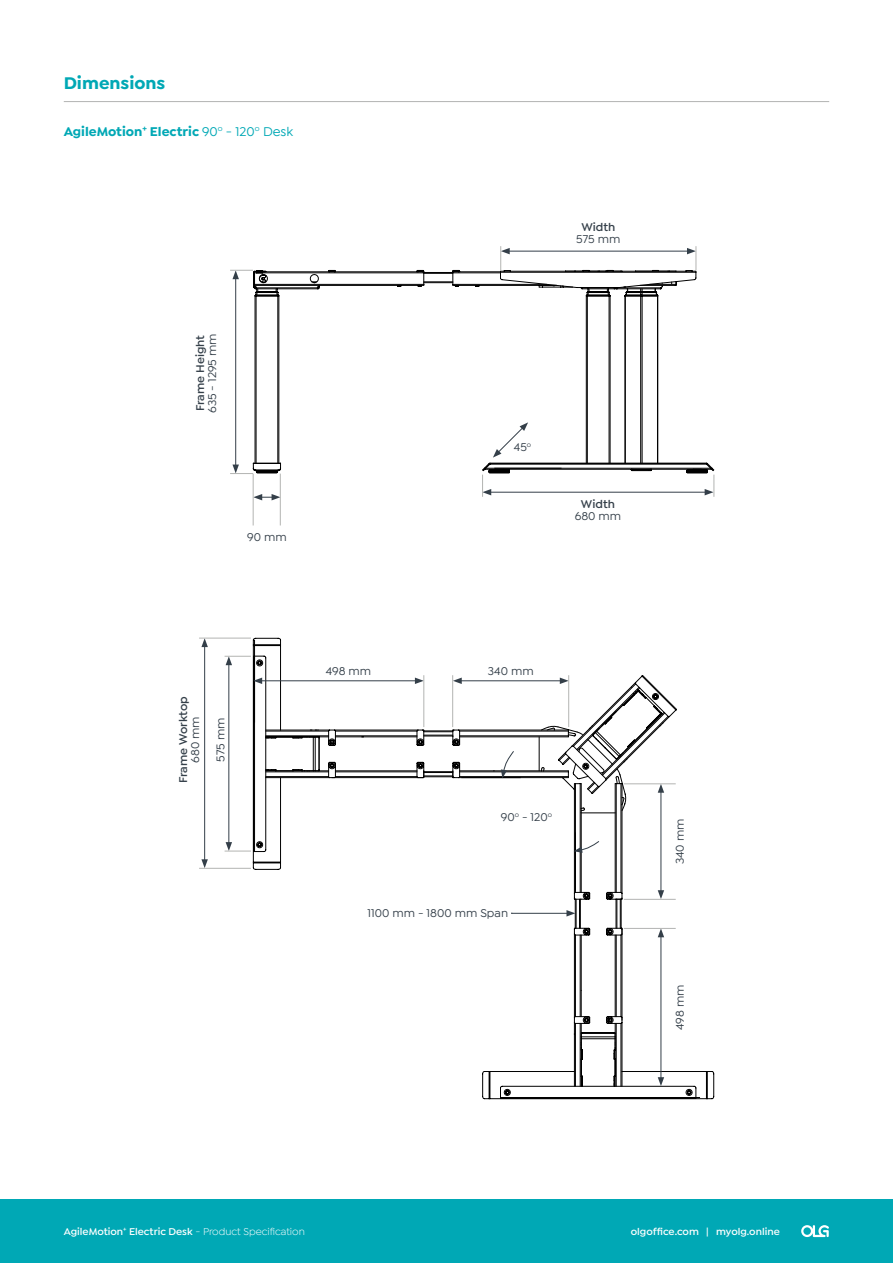
<style>
.page{position:relative;width:893px;height:1263px;background:#fff}
.page>*{position:absolute;margin:0;border:0;box-sizing:border-box;transform-origin:0 0}
.t1{font:700 18px "Isidora Sans";color:#00a8b5}
.t2{font:700 13.5px "Isidora Sans";color:#00a8b5}
.t3{font:500 12px/25.5px "Isidora Sans";color:#343f49}
.t4{font:600 12px "Isidora Sans";color:#343f49}
.t5{font:600 10.5px "Isidora Sans";color:#fff}
.s1{font-weight:500}
.s2{font-weight:400}
</style>
<div class="page">
<svg style="left:252px;top:637px;width:463px;height:462px"></svg>
<hr style="left:254px;top:640px;width:1px;height:82px;background:#000">
<hr style="left:629px;top:1097px;width:71px;height:1px;background:#000">
<hr style="left:575px;top:832px;width:1px;height:59px;background:#000">
<hr style="left:461px;top:777px;width:60px;height:1px;background:#000">
<svg style="left:253px;top:270px;width:229px;height:203px"></svg>
<hr style="left:64px;top:101px;width:765px;height:1px;background:#b3b4b2">
<hr style="left:204px;top:645px;width:1px;height:217px;background:#343f49">
<svg style="left:201px;top:639px;width:7px;height:8px"></svg>
<svg style="left:201px;top:859px;width:7px;height:9px"></svg>
<hr style="left:199px;top:638px;width:52px;height:1px;background:#b3b4b2">
<hr style="left:199px;top:868px;width:52px;height:1px;background:#b3b4b2">
<hr style="left:228px;top:663px;width:1px;height:181px;background:#343f49">
<svg style="left:225px;top:656px;width:26px;height:9px"></svg>
<svg style="left:225px;top:842px;width:26px;height:10px"></svg>
<hr style="left:260px;top:680px;width:157px;height:1px;background:#343f49">
<svg style="left:415px;top:677px;width:9px;height:7px"></svg>
<svg style="left:253px;top:677px;width:9px;height:7px"></svg>
<hr style="left:424px;top:675px;width:1px;height:52px;background:#b3b4b2">
<hr style="left:459px;top:680px;width:103px;height:1px;background:#343f49">
<svg style="left:560px;top:677px;width:8px;height:7px"></svg>
<svg style="left:453px;top:677px;width:9px;height:7px"></svg>
<hr style="left:568px;top:675px;width:1px;height:52px;background:#b3b4b2">
<hr style="left:452px;top:675px;width:1px;height:52px;background:#b3b4b2">
<hr style="left:661px;top:935px;width:1px;height:144px;background:#343f49">
<svg style="left:658px;top:929px;width:6px;height:8px"></svg>
<svg style="left:658px;top:1077px;width:6px;height:9px"></svg>
<hr style="left:624px;top:928px;width:52px;height:1px;background:#b3b4b2">
<hr style="left:661px;top:790px;width:1px;height:103px;background:#343f49">
<svg style="left:658px;top:784px;width:6px;height:9px"></svg>
<svg style="left:658px;top:890px;width:6px;height:9px"></svg>
<hr style="left:624px;top:783px;width:52px;height:1px;background:#b3b4b2">
<hr style="left:624px;top:899px;width:52px;height:1px;background:#b3b4b2">
<hr style="left:512px;top:913px;width:57px;height:1px;background:#343f49">
<svg style="left:566px;top:910px;width:9px;height:6px"></svg>
<svg style="left:501px;top:750px;width:14px;height:28px"></svg>
<svg style="left:574px;top:840px;width:26px;height:13px"></svg>
<svg style="left:482px;top:246px;width:233px;height:251px"></svg>
<hr style="left:235px;top:277px;width:1px;height:190px;background:#343f49">
<svg style="left:230px;top:270px;width:23px;height:9px"></svg>
<svg style="left:230px;top:464px;width:23px;height:10px"></svg>
<svg style="left:254px;top:494px;width:26px;height:6px"></svg>
<hr style="left:280px;top:474px;width:1px;height:51px;background:#b3b4b2">
<hr style="left:253px;top:474px;width:1px;height:51px;background:#b3b4b2">
<div style="left:0;top:1199px;width:893px;height:64px;background:#00a8b5"></div>
<svg style="left:801px;top:1225px;width:28px;height:12px"></svg>
<h1 class="t1" style="left:64px;top:72px;width:103px">Dimensions</h1>
<p class="t2" style="left:64px;top:123px;width:231px">AgileMotion<sup>+</sup> Electric <span class="s1">90</span><sup>o</sup> <span class="s1">- 120</span><sup>o</sup> <span class="s1">Desk</span></p>
<p class="t4" style="left:193px;top:411px;width:78px;rotate:-90deg">Frame Height</p>
<p class="t3" style="left:200px;top:413px;width:81px;rotate:-90deg">635 - 1295 mm</p>
<p class="t3" style="left:247px;top:524px;width:41px">90 mm</p>
<p class="t4" style="left:581px;top:220px;width:35px">Width</p>
<p class="t3" style="left:576px;top:227px;width:46px">575 mm</p>
<p class="t3" style="left:514px;top:434px;width:19px">45<sup>o</sup></p>
<p class="t4" style="left:581px;top:497px;width:35px">Width</p>
<p class="t3" style="left:575px;top:504px;width:48px">680 mm</p>
<p class="t4" style="left:176px;top:783px;width:88px;rotate:-90deg">Frame Worktop</p>
<p class="t3" style="left:182px;top:763px;width:48px;rotate:-90deg">680 mm<br>575 mm</p>
<p class="t3" style="left:326px;top:658px;width:47px">498 mm</p>
<p class="t3" style="left:488px;top:658px;width:47px">340 mm</p>
<p class="t3" style="left:501px;top:804px;width:53px">90<sup>o</sup> - 120<sup>o</sup></p>
<p class="t3" style="left:367px;top:900px;width:142px">1100 mm - 1800 mm Span</p>
<p class="t3" style="left:667px;top:864px;width:47px;rotate:-90deg">340 mm</p>
<p class="t3" style="left:667px;top:1030px;width:47px;rotate:-90deg">498 mm</p>
<p class="t5" style="left:64px;top:1225px;width:243px">AgileMotion<sup>+</sup> Electric Desk <span class="s2">- Product Specification</span></p>
<p class="t5" style="left:631px;top:1225px;width:151px">olgoffice.com | myolg.online</p>
</div>
